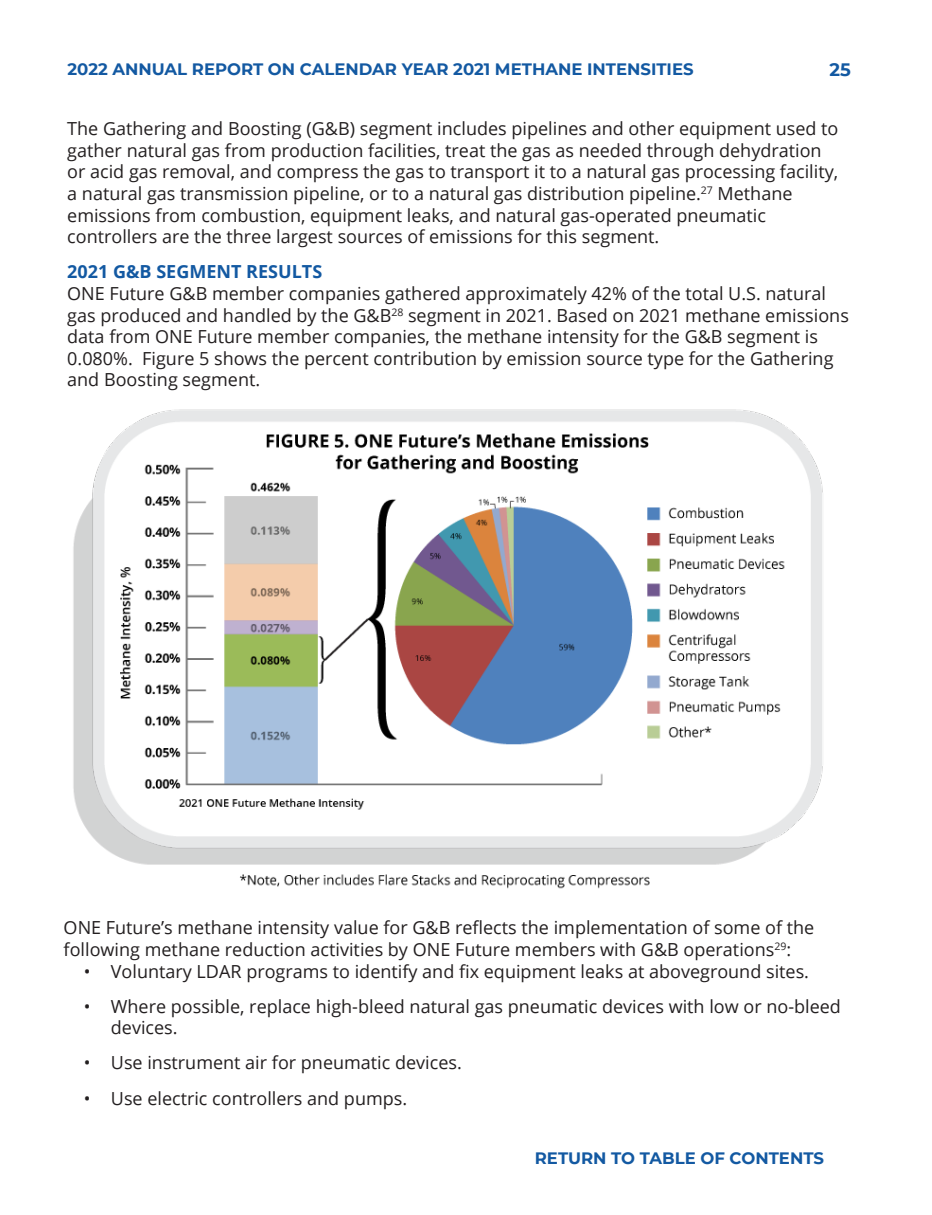
<style>
.page{position:relative;width:932px;height:1215px;background:#fff}
.page>*{position:absolute;margin:0;border:0;box-sizing:border-box;transform-origin:0 0}
.t1{font:18px/21.6px "Open Sans";color:#231f20}
.t2{font:700 18px "Open Sans";color:#1359a2}
.t3{font:700 18px "Montserrat";color:#1359a2}
.t4{font:700 16.5px "Montserrat";color:#1359a2}
</style>
<div class="page">
<img style="left:73px;top:409px;width:750px;height:480px">
<p class="t4" style="left:68px;top:58px;width:627px">2022 ANNUAL REPORT ON CALENDAR YEAR 2021 METHANE INTENSITIES</p>
<p class="t3" style="left:829px;top:57px;width:23px">25</p>
<p class="t1" style="left:67px;top:117px;width:772px">The Gathering and Boosting (G&amp;B) segment includes pipelines and other equipment used to gather natural gas from production facilities, treat the gas as needed through dehydration or acid gas removal, and compress the gas to transport it to a natural gas processing facility, a natural gas transmission pipeline, or to a natural gas distribution pipeline.<sup>27</sup> Methane emissions from combustion, equipment leaks, and natural gas-operated pneumatic controllers are the three largest sources of emissions for this segment.</p>
<p class="t2" style="left:67px;top:259px;width:256px">2021 G&amp;B SEGMENT RESULTS</p>
<p class="t1" style="left:67px;top:282px;width:783px">ONE Future G&amp;B member companies gathered approximately 42% of the total U.S. natural gas produced and handled by the G&amp;B<sup>28</sup> segment in 2021. Based on 2021 methane emissions data from ONE Future member companies, the methane intensity for the G&amp;B segment is 0.080%. Figure 5 shows the percent contribution by emission source type for the Gathering and Boosting segment.</p>
<p class="t1" style="left:64px;top:917px;width:752px">ONE Future’s methane intensity value for G&amp;B reflects the implementation of some of the following methane reduction activities by ONE Future members with G&amp;B operations<sup>29</sup>:</p>
<p class="t1" style="left:84px;top:960px;width:726px">• Voluntary LDAR programs to identify and fix equipment leaks at aboveground sites.</p>
<p class="t1" style="left:111px;top:995px;width:731px;text-indent:-27px">• Where possible, replace high-bleed natural gas pneumatic devices with low or no-bleed devices.</p>
<p class="t1" style="left:84px;top:1052px;width:379px">• Use instrument air for pneumatic devices.</p>
<p class="t1" style="left:84px;top:1087px;width:325px">• Use electric controllers and pumps.</p>
<p class="t4" style="left:535px;top:1146px;width:291px">RETURN TO TABLE OF CONTENTS</p>
</div>
